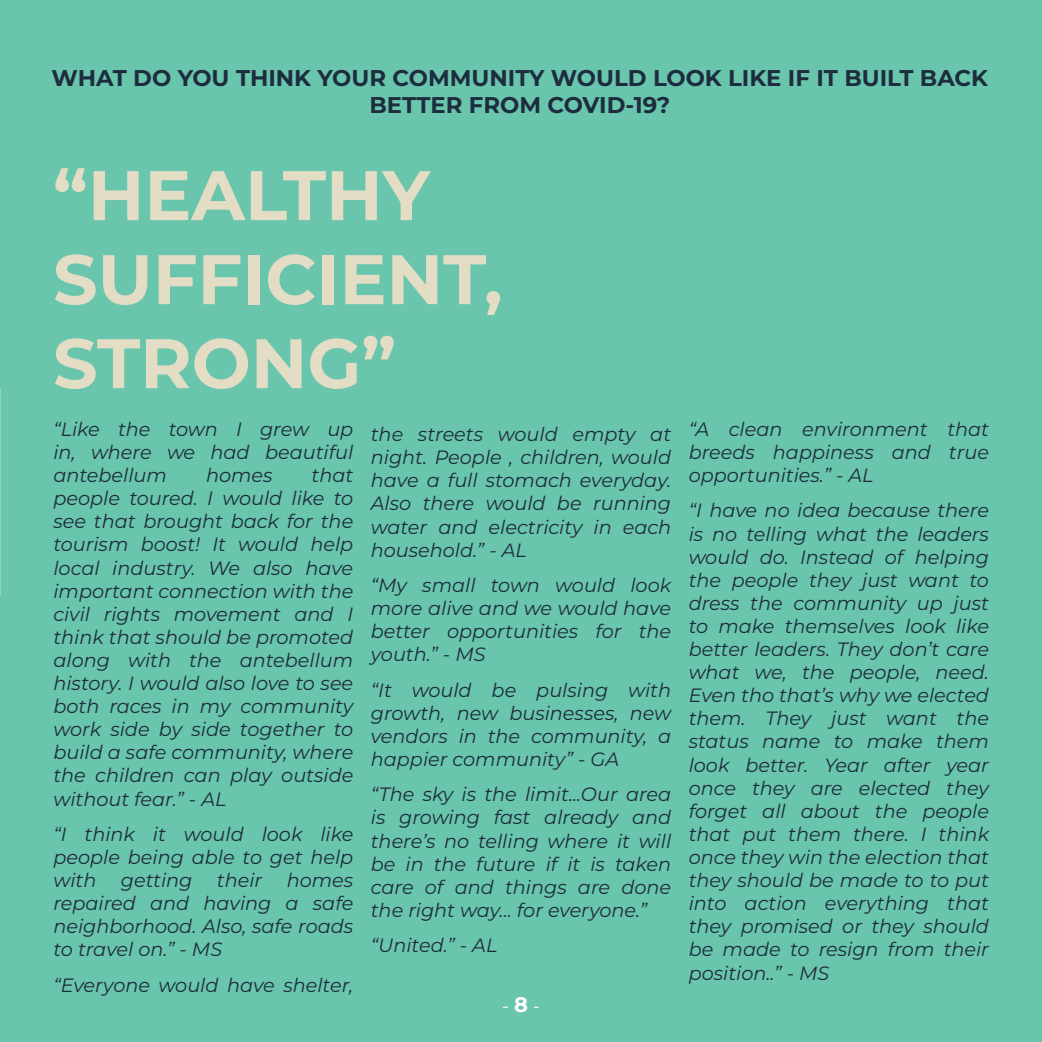
<style>
.page{position:relative;width:1042px;height:1042px;background:#69c5ab}
.page>*{position:absolute;margin:0;border:0;box-sizing:border-box;transform-origin:0 0}
.t1{font:100 70px/84px "Montserrat";color:#e3ddc6}
.t2{font:100 22.75px/27.3px "Montserrat";color:#1e2c3f;text-align:center}
.t3{font:21px "Minion Pro";color:#fff}
.t4{font:italic 100 19.25px/23.1px "Montserrat";color:#1e2c3f;text-align:justify}
.s1{font-family:"Montserrat";font-weight:100}
</style>
<div class="page">
<p class="t2" style="left:52px;top:64px;width:938px">WHAT DO YOU THINK YOUR COMMUNITY WOULD LOOK LIKE IF IT BUILT BACK<br>BETTER FROM COVID-19?</p>
<h1 class="t1" style="left:53px;top:151px;width:451px">“HEALTHY<br>SUFFICIENT,<br>STRONG”</h1>
<p class="t4" style="left:53px;top:417px;width:301px">“Like the town I grew up in, where we had beautiful antebellum</p>
<p class="t4" style="left:371px;top:422px;width:302px">the streets would empty at night. People , children, would have a full stomach everyday.<br>Also there would be running water and electricity in each household.” - AL</p>
<p class="t4" style="left:371px;top:573px;width:302px">“My small town would look more alive and we would have better opportunities for the youth.” - MS</p>
<p class="t4" style="left:371px;top:678px;width:302px">“It would be pulsing with growth, new businesses, new vendors in the community, a happier community” - GA</p>
<p class="t4" style="left:371px;top:782px;width:302px">“The sky is the limit...Our area is growing fast already and there’s no telling where it will be in the future if it is taken care of and things are done the right way... for everyone.”</p>
<p class="t4" style="left:371px;top:933px;width:128px">“United.” - AL</p>
<p class="t4" style="left:53px;top:463px;width:301px;text-indent:258px">that people toured. I would like to see that brought back for the tourism boost! It would help local industry. We also have important connection with the civil rights movement and I think that should be promoted along with the antebellum history. I would also love to see both races in my community work side by side together to build a safe community, where the children can play outside without fear.” - AL</p>
<p class="t4" style="left:53px;top:822px;width:301px">“I think it would look like people being able to get help with</p>
<p class="t4" style="left:206px;top:463px;width:68px">homes</p>
<p class="t4" style="left:53px;top:868px;width:301px;text-indent:233px">homes repaired and having a safe neighborhood. Also, safe roads to travel on.” - MS</p>
<p class="t4" style="left:53px;top:973px;width:301px">“Everyone would have shelter,</p>
<p class="t4" style="left:121px;top:868px;width:73px">getting</p>
<p class="t4" style="left:217px;top:868px;width:47px">their</p>
<p class="t3" style="left:502px;top:991px;width:40px">- <span class="s1">8</span> -</p>
<p class="t4" style="left:689px;top:417px;width:302px">“A clean environment that breeds happiness and true opportunities.” - AL</p>
<p class="t4" style="left:689px;top:498px;width:302px">“I have no idea because there is no telling what the leaders would do. Instead of helping the people they just want to dress the community up just to make themselves look like better leaders. They don’t care what we, the people, need.<br>Even tho that’s why we elected them. They just want the status name to make them look better. Year after year once they are elected they forget all about the people that put them there. I think once they win the election that they should be made to to put into action everything that they promised or they should be made to resign from their position..” - MS</p>
</div>
